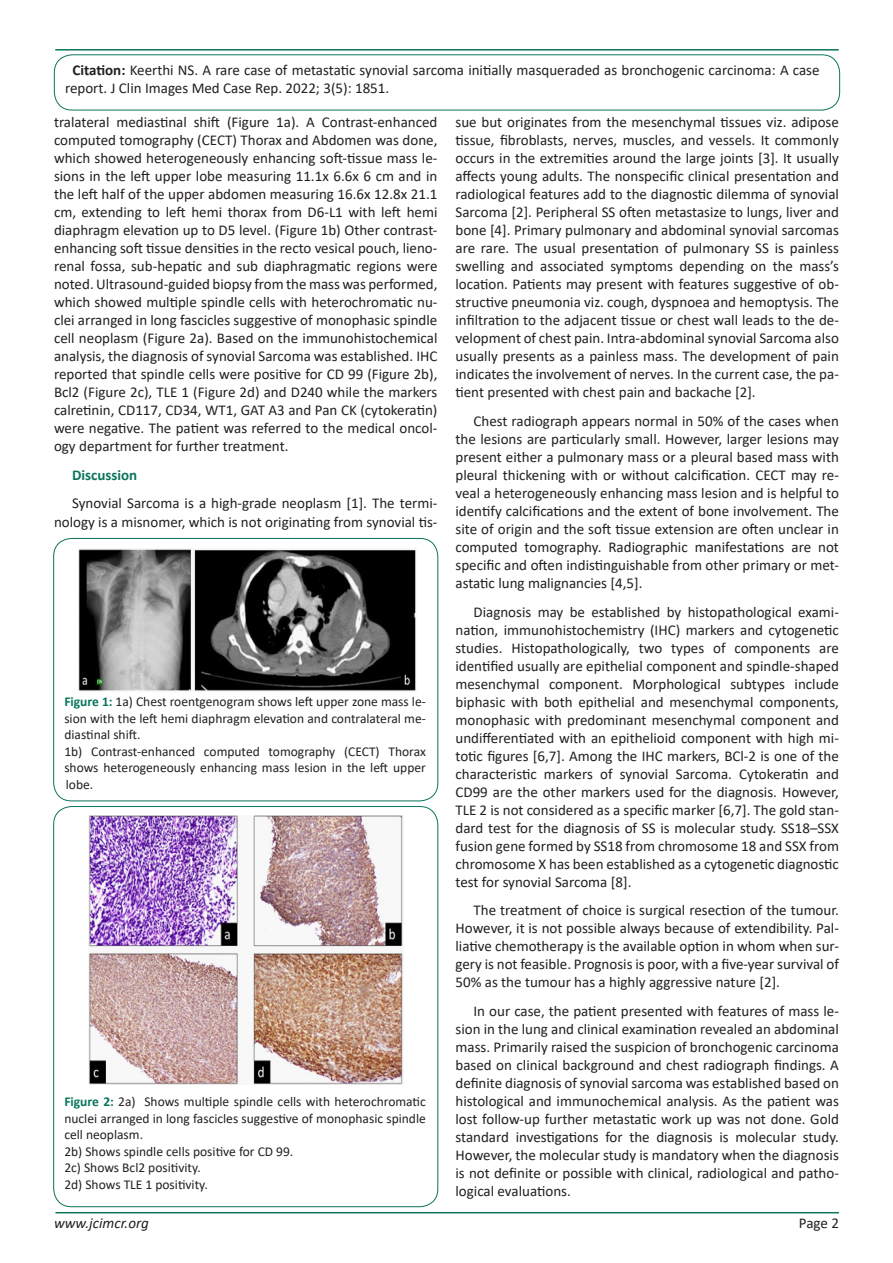
<style>
.page{position:relative;width:893px;height:1263px;background:#fff}
.page>*{position:absolute;margin:0;border:0;box-sizing:border-box;transform-origin:0 0}
.t1{font:15px/18px "Calibri";color:#231f20;text-align:justify}
.t2{font:italic 15px "Calibri";color:#231f20}
.t3{font:700 15px "Calibri";color:#0a755b}
.t4{font:13.5px/16.5px "Calibri";color:#231f20;text-align:justify}
.s1{font-weight:700}
.s2{font-weight:700;color:#0a755b}
</style>
<div class="page">
<hr style="left:55px;top:1212px;width:784px;height:1px;background:#0a755b">
<hr style="left:55px;top:49px;width:784px;height:2px;background:#0a755b">
<div style="left:54px;top:55px;width:786px;height:55px;border:1px solid #0a755b;border-radius:18px"></div>
<div style="left:53px;top:538px;width:385px;height:263px;border:1px solid #0a755b;border-radius:18px"></div>
<img style="left:79px;top:549px;width:337px;height:142px">
<img style="left:88px;top:816px;width:315px;height:269px">
<p class="t1" style="left:65px;top:61px;width:756px;text-indent:8px"><span class="s1">Citation:</span> Keerthi NS. A rare case of metastatic synovial sarcoma initially masqueraded as bronchogenic carcinoma: A case report. J Clin Images Med Case Rep. 2022; 3(5): 1851.</p>
<p class="t1" style="left:54px;top:112px;width:385px">tralateral mediastinal shift (Figure 1a). A Contrast-enhanced computed tomography (CECT) Thorax and Abdomen was done, which showed heterogeneously enhancing soft-tissue mass le&shy;sions in the left upper lobe measuring 11.1x 6.6x 6 cm and in the left half of the upper abdomen measuring 16.6x 12.8x 21.1 cm, extending to left hemi thorax from D6-L1 with left hemi diaphragm elevation up to D5 level. (Figure 1b) Other contrast&shy;enhancing soft tissue densities in the recto vesical pouch, lieno&shy;renal fossa, sub-hepatic and sub diaphragmatic regions were noted. Ultrasound-guided biopsy from the mass was performed, which showed multiple spindle cells with heterochromatic nu&shy;clei arranged in long fascicles suggestive of monophasic spindle cell neoplasm (Figure 2a). Based on the immunohistochemical analysis, the diagnosis of synovial Sarcoma was established. IHC reported that spindle cells were positive for CD 99 (Figure 2b), Bcl2 (Figure 2c), TLE 1 (Figure 2d) and D240 while the markers calretinin, CD117, CD34, WT1, GAT A3 and Pan CK (cytokeratin) were negative. The patient was referred to the medical oncol&shy;ogy department for further treatment.</p>
<p class="t3" style="left:72px;top:464px;width:67px">Discussion</p>
<p class="t1" style="left:54px;top:494px;width:385px;text-align:right">Synovial Sarcoma is a high-grade neoplasm [1]. The termi&shy;nology is a misnomer, which is not originating from synovial tis-</p>
<p class="t1" style="left:455px;top:112px;width:385px">sue but originates from the mesenchymal tissues viz. adipose tissue, fibroblasts, nerves, muscles, and vessels. It commonly occurs in the extremities around the large joints [3]. It usually affects young adults. The nonspecific clinical presentation and radiological features add to the diagnostic dilemma of synovial Sarcoma [2]. Peripheral SS often metastasize to lungs, liver and bone [4]. Primary pulmonary and abdominal synovial sarcomas are rare. The usual presentation of pulmonary SS is painless swelling and associated symptoms depending on the mass’s location. Patients may present with features suggestive of ob&shy;structive pneumonia viz. cough, dyspnoea and hemoptysis. The infiltration to the adjacent tissue or chest wall leads to the de&shy;velopment of chest pain. Intra-abdominal synovial Sarcoma also usually presents as a painless mass. The development of pain indicates the involvement of nerves. In the current case, the pa&shy;tient presented with chest pain and backache [2].</p>
<p class="t1" style="left:455px;top:411px;width:385px;text-indent:18px">Chest radiograph appears normal in 50% of the cases when the lesions are particularly small. However, larger lesions may present either a pulmonary mass or a pleural based mass with pleural thickening with or without calcification. CECT may re&shy;veal a heterogeneously enhancing mass lesion and is helpful to identify calcifications and the extent of bone involvement. The site of origin and the soft tissue extension are often unclear in computed tomography. Radiographic manifestations are not specific and often indistinguishable from other primary or met&shy;astatic lung malignancies [4,5].</p>
<p class="t1" style="left:455px;top:602px;width:385px;text-indent:18px">Diagnosis may be established by histopathological exami&shy;nation, immunohistochemistry (IHC) markers and cytogenetic studies. Histopathologically, two types of components are identified usually are epithelial component and spindle-shaped mesenchymal component. Morphological subtypes include biphasic with both epithelial and mesenchymal components, monophasic with predominant mesenchymal component and undifferentiated with an epithelioid component with high mi&shy;totic figures [6,7]. Among the IHC markers, BCl-2 is one of the characteristic markers of synovial Sarcoma. Cytokeratin and CD99 are the other markers used for the diagnosis. However, TLE 2 is not considered as a specific marker [6,7]. The gold stan&shy;dard test for the diagnosis of SS is molecular study. SS18–SSX fusion gene formed by SS18 from chromosome 18 and SSX from chromosome X has been established as a cytogenetic diagnostic test for synovial Sarcoma [8].</p>
<p class="t1" style="left:455px;top:901px;width:385px;text-indent:18px">The treatment of choice is surgical resection of the tumour.<br>However, it is not possible always because of extendibility. Pal&shy;liative chemotherapy is the available option in whom when sur&shy;gery is not feasible. Prognosis is poor, with a five-year survival of 50% as the tumour has a highly aggressive nature [2].</p>
<p class="t1" style="left:455px;top:1002px;width:385px;text-indent:18px">In our case, the patient presented with features of mass le&shy;sion in the lung and clinical examination revealed an abdominal mass. Primarily raised the suspicion of bronchogenic carcinoma based on clinical background and chest radiograph findings. A definite diagnosis of synovial sarcoma was established based on histological and immunochemical analysis. As the patient was lost follow-up further metastatic work up was not done. Gold standard investigations for the diagnosis is molecular study.<br>However, the molecular study is mandatory when the diagnosis is not definite or possible with clinical, radiological and patho&shy;logical evaluations.</p>
<p class="t4" style="left:64px;top:693px;width:363px"><span class="s2">Figure 1:</span> 1a) Chest roentgenogram shows left upper zone mass le&shy;sion with the left hemi diaphragm elevation and contralateral me&shy;diastinal shift.</p>
<p class="t4" style="left:64px;top:743px;width:363px">1b) Contrast-enhanced computed tomography (CECT) Thorax shows heterogeneously enhancing mass lesion in the left upper lobe.</p>
<p class="t4" style="left:64px;top:1093px;width:363px"><span class="s2">Figure 2:</span> 2a) Shows multiple spindle cells with heterochromatic nuclei arranged in long fascicles suggestive of monophasic spindle cell neoplasm.</p>
<p class="t4" style="left:64px;top:1143px;width:230px">2b) Shows spindle cells positive for CD 99.</p>
<p class="t4" style="left:64px;top:1159px;width:138px">2c) Shows Bcl2 positivity.</p>
<p class="t4" style="left:64px;top:1176px;width:145px">2d) Shows TLE 1 positivity.</p>
<p class="t2" style="left:54px;top:1212px;width:96px">www.jcimcr.org</p>
<p class="t1" style="left:799px;top:1213px;width:42px">Page 2</p>
</div>
